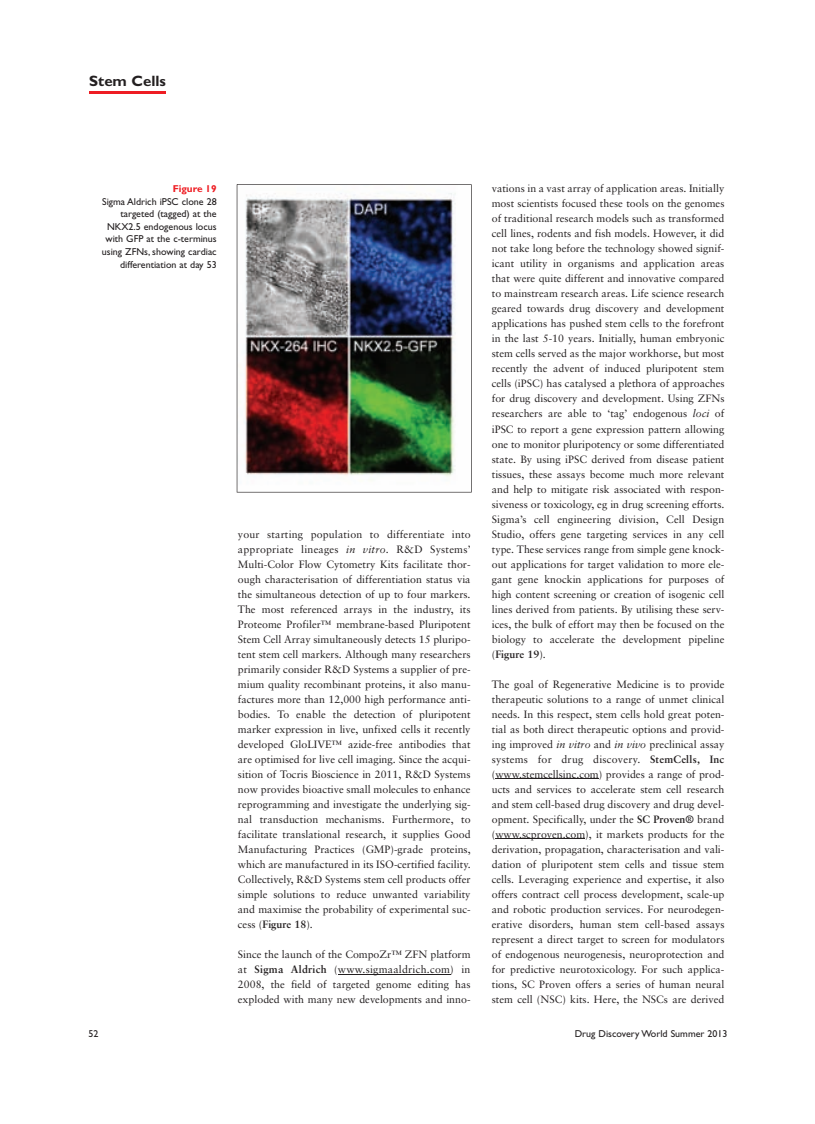
<style>
.page{position:relative;width:815px;height:1124px;background:#fff}
.page>*{position:absolute;margin:0;border:0;box-sizing:border-box;transform-origin:0 0}
.t1{font:700 15px "Gill Sans";color:#231f20}
.t2{font:10.62px/15px "Sabon";color:#231f20;text-align:justify}
.t3{font:10px/12.5px "Gill Sans";color:#231f20;text-align:right}
.t4{font:700 10px "Gill Sans";color:#ee1d23}
.s1{font-style:italic}
.s2{font-weight:700}
</style>
<div class="page">
<hr style="left:89px;top:91px;width:77px;height:2px;background:#ee1d23">
<hr style="left:338px;top:973px;width:112px;height:1px;background:#231f20">
<hr style="left:495px;top:778px;width:104px;height:1px;background:#231f20">
<hr style="left:495px;top:838px;width:90px;height:1px;background:#231f20">
<img style="left:237px;top:184px;width:235px;height:308px">
<h1 class="t1" style="left:89px;top:75px;width:78px">Stem Cells</h1>
<p class="t4" style="left:173px;top:186px;width:45px">Figure 19</p>
<p class="t3" style="left:102px;top:196px;width:116px">Sigma Aldrich iPSC clone 28 targeted (tagged) at the<br>NKX2.5 endogenous locus with GFP at the c-terminus using ZFNs, showing cardiac differentiation at day 53</p>
<p class="t2" style="left:238px;top:527px;width:234px">your starting population to differentiate into appropriate lineages <span class="s1">in vitro</span>. R&amp;D Systems’ Multi-Color Flow Cytometry Kits facilitate thor&shy;ough characterisation of differentiation status via the simultaneous detection of up to four markers.<br>The most referenced arrays in the industry, its Proteome Profiler™ membrane-based Pluripotent Stem Cell Array simultaneously detects 15 pluripo&shy;tent stem cell markers. Although many researchers primarily consider R&amp;D Systems a supplier of pre&shy;mium quality recombinant proteins, it also manu&shy;factures more than 12,000 high performance anti&shy;bodies. To enable the detection of pluripotent marker expression in live, unfixed cells it recently developed GloLIVE™ azide-free antibodies that are optimised for live cell imaging. Since the acqui&shy;sition of Tocris Bioscience in 2011, R&amp;D Systems now provides bioactive small molecules to enhance reprogramming and investigate the underlying sig&shy;nal transduction mechanisms. Furthermore, to facilitate translational research, it supplies Good Manufacturing Practices (GMP)-grade proteins, which are manufactured in its ISO-certified facility.<br>Collectively, R&amp;D Systems stem cell products offer simple solutions to reduce unwanted variability and maximise the probability of experimental suc&shy;cess (<span class="s2">Figure 18</span>).</p>
<p class="t2" style="left:238px;top:947px;width:234px">Since the launch of the CompoZr™ ZFN platform at <span class="s2">Sigma Aldrich</span> (www.sigmaaldrich.com) in 2008, the field of targeted genome editing has exploded with many new developments and inno-</p>
<p class="t2" style="left:492px;top:182px;width:234px">vations in a vast array of application areas. Initially most scientists focused these tools on the genomes of traditional research models such as transformed cell lines, rodents and fish models. However, it did not take long before the technology showed signif&shy;icant utility in organisms and application areas that were quite different and innovative compared to mainstream research areas. Life science research geared towards drug discovery and development applications has pushed stem cells to the forefront in the last 5-10 years. Initially, human embryonic stem cells served as the major workhorse, but most recently the advent of induced pluripotent stem cells (iPSC) has catalysed a plethora of approaches for drug discovery and development. Using ZFNs researchers are able to ‘tag’ endogenous <span class="s1">loci</span> of iPSC to report a gene expression pattern allowing one to monitor pluripotency or some differentiated state. By using iPSC derived from disease patient tissues, these assays become much more relevant and help to mitigate risk associated with respon&shy;siveness or toxicology, eg in drug screening efforts.<br>Sigma’s cell engineering division, Cell Design Studio, offers gene targeting services in any cell type. These services range from simple gene knock&shy;out applications for target validation to more ele&shy;gant gene knockin applications for purposes of high content screening or creation of isogenic cell lines derived from patients. By utilising these serv&shy;ices, the bulk of effort may then be focused on the biology to accelerate the development pipeline (<span class="s2">Figure 19</span>).</p>
<p class="t2" style="left:492px;top:677px;width:234px">The goal of Regenerative Medicine is to provide therapeutic solutions to a range of unmet clinical needs. In this respect, stem cells hold great poten&shy;tial as both direct therapeutic options and provid&shy;ing improved <span class="s1">in vitro</span> and <span class="s1">in vivo</span> preclinical assay systems for drug discovery. <span class="s2">StemCells, Inc </span>(www.stemcellsinc.com) provides a range of prod&shy;ucts and services to accelerate stem cell research and stem cell-based drug discovery and drug devel&shy;opment. Specifically, under the <span class="s2">SC Proven®</span> brand (www.scproven.com), it markets products for the derivation, propagation, characterisation and vali&shy;dation of pluripotent stem cells and tissue stem cells. Leveraging experience and expertise, it also offers contract cell process development, scale-up and robotic production services. For neurodegen&shy;erative disorders, human stem cell-based assays represent a direct target to screen for modulators of endogenous neurogenesis, neuroprotection and for predictive neurotoxicology. For such applica&shy;tions, SC Proven offers a series of human neural stem cell (NSC) kits. Here, the NSCs are derived</p>
<p class="t3" style="left:89px;top:1028px;width:11px">52</p>
<p class="t3" style="left:575px;top:1028px;width:154px">Drug Discovery World Summer 2013</p>
</div>
